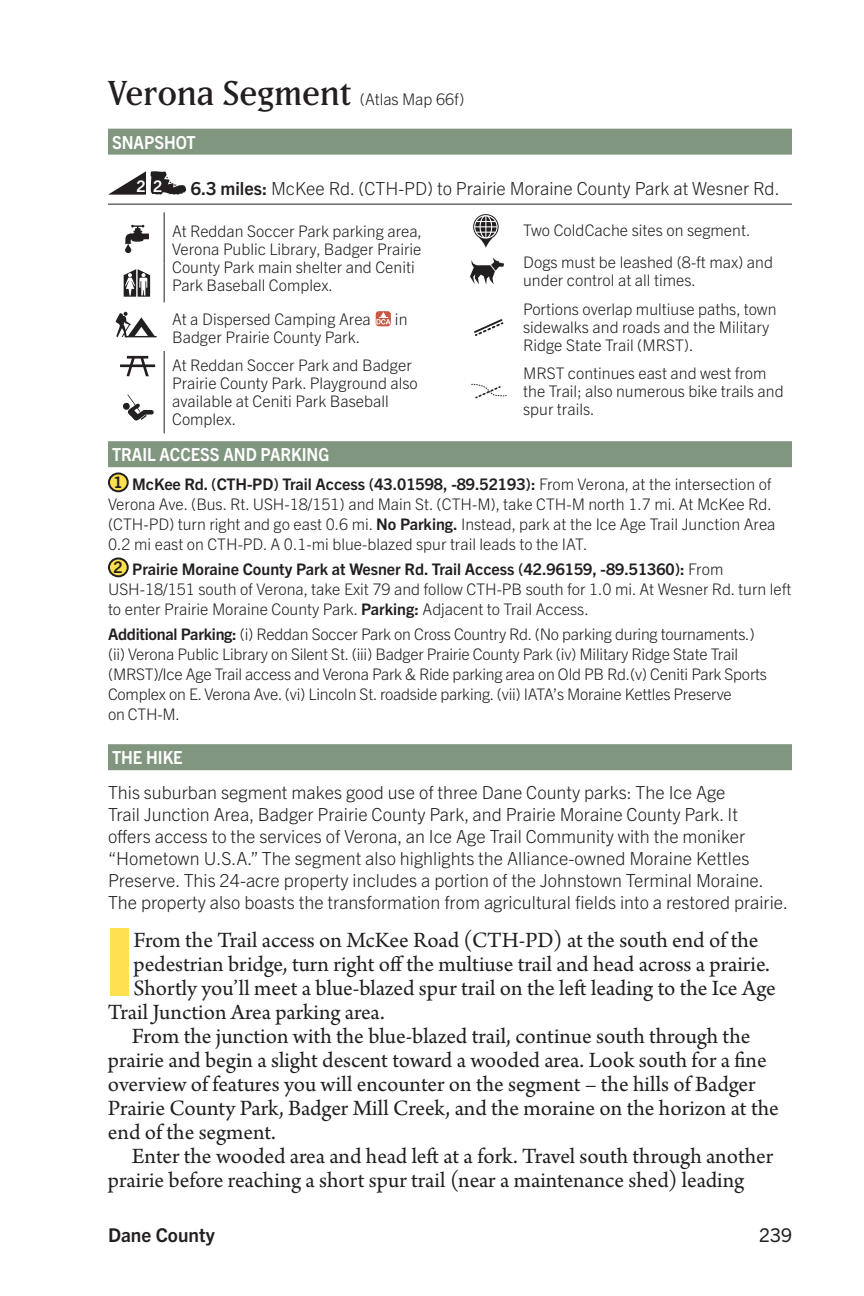
<style>
.page{position:relative;width:864px;height:1296px;background:#fff}
.page>*{position:absolute;margin:0;border:0;box-sizing:border-box;transform-origin:0 0}
.t1{font:800 93.8px "Trade Gothic Next LT Pro";color:#ffe14f}
.t2{font:34px "Matrix IIOT";color:#231f20}
.t3{font:23px "Arno Pro";color:#231f20}
.t4{font:700 19px "Trade Gothic Next LT Pro";color:#231f20}
.t5{font:19px "Trade Gothic Next LT Pro";color:#231f20}
.t6{font:300 18px/22px "Trade Gothic Next LT Pro";color:#231f20}
.t7{font:700 18px "Trade Gothic Next LT Pro";color:#fff;scale:.9 1}
.t8{font:300 16px/20px "Trade Gothic Next LT Pro";color:#231f20}
.t9{font:700 16px "Trade Gothic Next LT Pro";color:#fff}
.s1{font-family:"Trade Gothic Next LT Pro";font-weight:300;font-size:16px}
.s2{font-weight:700}
</style>
<div class="page">
<div style="left:108px;top:129px;width:684px;height:26px;background:#81967f"></div>
<hr style="left:108px;top:204px;width:684px;height:1px;background:#231f20">
<div style="left:108px;top:441px;width:684px;height:26px;background:#81967f"></div>
<div style="left:108px;top:744px;width:684px;height:26px;background:#81967f"></div>
<svg style="left:108px;top:171px;width:78px;height:24px"></svg>
<svg style="left:109px;top:473px;width:19px;height:18px"></svg>
<div style="left:108px;top:472px;width:21px;height:20px;border:2px solid #231f20;border-radius:50%"></div>
<svg style="left:109px;top:558px;width:19px;height:18px"></svg>
<div style="left:108px;top:557px;width:21px;height:20px;border:2px solid #231f20;border-radius:50%"></div>
<hr style="left:164px;top:212px;width:1px;height:52px;background:#231f20">
<hr style="left:164px;top:264px;width:1px;height:38px;background:#231f20">
<hr style="left:164px;top:351px;width:1px;height:30px;background:#231f20">
<hr style="left:164px;top:381px;width:1px;height:52px;background:#231f20">
<svg style="left:125px;top:225px;width:24px;height:28px"></svg>
<svg style="left:124px;top:269px;width:26px;height:28px"></svg>
<svg style="left:115px;top:312px;width:42px;height:25px"></svg>
<svg style="left:376px;top:311px;width:15px;height:15px"></svg>
<svg style="left:376px;top:312px;width:15px;height:12px"></svg>
<svg style="left:120px;top:356px;width:35px;height:20px"></svg>
<svg style="left:123px;top:394px;width:31px;height:27px"></svg>
<svg style="left:473px;top:214px;width:26px;height:34px"></svg>
<svg style="left:470px;top:258px;width:34px;height:27px"></svg>
<svg style="left:474px;top:319px;width:30px;height:17px"></svg>
<svg style="left:471px;top:384px;width:36px;height:14px"></svg>
<h2 class="t2" style="left:108px;top:73px;width:358px">Verona Segment <span class="s1">(Atlas Map 66f)</span></h2>
<p class="t7" style="left:112px;top:130px;width:95px">SNAPSHOT</p>
<p class="t9" style="left:136px;top:175px;width:27px">2 2</p>
<p class="t6" style="left:191px;top:176px;width:590px"><span class="s2">6.3 miles:</span> McKee Rd. (CTH-PD) to Prairie Moraine County Park at Wesner Rd.</p>
<p class="t8" style="left:172px;top:221px;width:251px;line-height:18px">At Reddan Soccer Park parking area, Verona Public Library, Badger Prairie County Park main shelter and Ceniti Park Baseball Complex.</p>
<p class="t8" style="left:172px;top:308px;width:200px">At a Dispersed Camping Area</p>
<p class="t8" style="left:395px;top:308px;width:14px">in</p>
<p class="t8" style="left:172px;top:322px;width:241px;line-height:28.4px">Badger Prairie County Park.<br>At Reddan Soccer Park and Badger</p>
<p class="t8" style="left:172px;top:374px;width:247px;line-height:18px">Prairie County Park. Playground also available at Ceniti Park Baseball<br>Complex.</p>
<p class="t8" style="left:523px;top:213px;width:251px;line-height:32px">Two ColdCache sites on segment.<br>Dogs must be leashed (8-ft max) and</p>
<p class="t8" style="left:460px;top:265px;width:318px;line-height:28.4px;text-indent:63px">under control at all times.<br><sup>other</sup> <sup>uses</sup> Portions overlap multiuse paths, town</p>
<p class="t8" style="left:523px;top:317px;width:248px;line-height:18px">sidewalks and roads and the Military<br>Ridge State Trail (MRST).</p>
<p class="t8" style="left:523px;top:363px;width:262px;line-height:18px">MRST continues east and west from the Trail; also numerous bike trails and spur trails.</p>
<p class="t7" style="left:112px;top:442px;width:243px">TRAIL ACCESS AND PARKING</p>
<p class="t8" style="left:108px;top:473px;width:669px;text-indent:6px"><span class="s2">1 McKee Rd. (CTH-PD) Trail Access (43.01598, -89.52193):</span> From Verona, at the intersection of Verona Ave. (Bus. Rt. USH-18/151) and Main St. (CTH-M), take CTH-M north 1.7 mi. At McKee Rd. (CTH-PD) turn right and go east 0.6 mi. <span class="s2">No Parking.</span> Instead, park at the Ice Age Trail Junction Area 0.2 mi east on CTH-PD. A 0.1-mi blue-blazed spur trail leads to the IAT.</p>
<p class="t8" style="left:108px;top:558px;width:685px;text-indent:6px"><span class="s2">2 Prairie Moraine County Park at Wesner Rd. Trail Access (42.96159, -89.51360):</span> From<br>USH-18/151 south of Verona, take Exit 79 and follow CTH-PB south for 1.0 mi. At Wesner Rd. turn left to enter Prairie Moraine County Park. <span class="s2">Parking:</span> Adjacent to Trail Access.</p>
<p class="t8" style="left:108px;top:623px;width:661px"><span class="s2">Additional Parking:</span> (i) Reddan Soccer Park on Cross Country Rd. (No parking during tournaments.) (ii) Verona Public Library on Silent St. (iii) Badger Prairie County Park (iv) Military Ridge State Trail (MRST)/Ice Age Trail access and Verona Park &amp; Ride parking area on Old PB Rd.(v) Ceniti Park Sports Complex on E. Verona Ave. (vi) Lincoln St. roadside parking. (vii) IATA’s Moraine Kettles Preserve<br>on CTH-M.</p>
<p class="t7" style="left:112px;top:745px;width:80px">THE HIKE</p>
<p class="t6" style="left:108px;top:780px;width:682px">This suburban segment makes good use of three Dane County parks: The Ice Age<br>Trail Junction Area, Badger Prairie County Park, and Prairie Moraine County Park. It<br>offers access to the services of Verona, an Ice Age Trail Community with the moniker “Hometown U.S.A.” The segment also highlights the Alliance-owned Moraine Kettles Preserve. This 24-acre property includes a portion of the Johnstown Terminal Moraine.<br>The property also boasts the transformation from agricultural fields into a restored prairie.</p>
<h1 class="t1" style="left:105px;top:896px;width:31px">I</h1>
<h3 class="t3" style="left:133px;top:927px;width:627px">From the Trail access on McKee Road (CTH-PD) at the south end of the</h3>
<h3 class="t3" style="left:133px;top:951px;width:638px">pedestrian bridge, turn right off the multiuse trail and head across a prairie.</h3>
<h3 class="t3" style="left:133px;top:975px;width:644px">Shortly you’ll meet a blue-blazed spur trail on the left leading to the Ice Age</h3>
<h3 class="t3" style="left:108px;top:999px;width:278px">Trail Junction Area parking area.</h3>
<h3 class="t3" style="left:132px;top:1023px;width:620px">From the junction with the blue-blazed trail, continue south through the</h3>
<h3 class="t3" style="left:108px;top:1047px;width:660px">prairie and begin a slight descent toward a wooded area. Look south for a fine</h3>
<h3 class="t3" style="left:108px;top:1071px;width:649px">overview of features you will encounter on the segment – the hills of Badger</h3>
<h3 class="t3" style="left:108px;top:1095px;width:672px">Prairie County Park, Badger Mill Creek, and the moraine on the horizon at the</h3>
<h3 class="t3" style="left:108px;top:1119px;width:169px">end of the segment.</h3>
<h3 class="t3" style="left:132px;top:1143px;width:643px">Enter the wooded area and head left at a fork. Travel south through another</h3>
<h3 class="t3" style="left:108px;top:1167px;width:638px">prairie before reaching a short spur trail (near a maintenance shed) leading</h3>
<p class="t4" style="left:108px;top:1221px;width:108px">Dane County</p>
<p class="t5" style="left:759px;top:1221px;width:34px">239</p>
</div>
